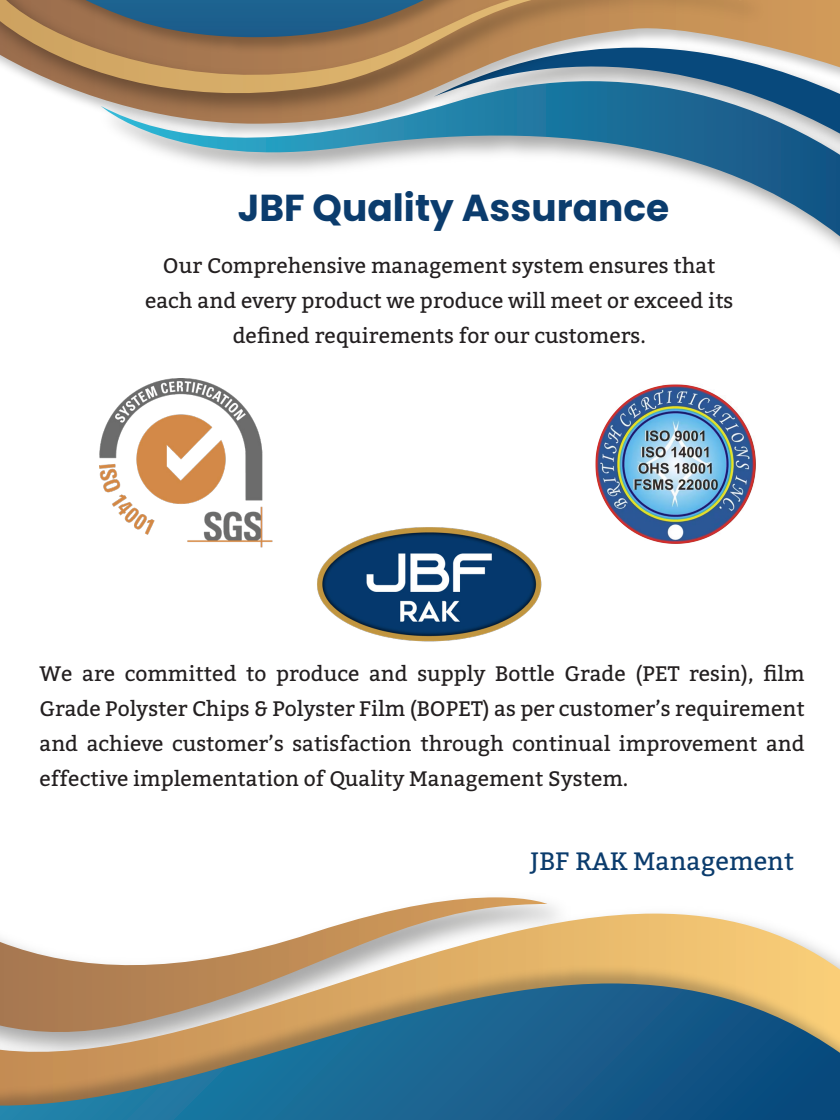
<style>
.page{position:relative;width:840px;height:1120px;background:#fff}
.page>*{position:absolute;margin:0;border:0;box-sizing:border-box;transform-origin:0 0}
.t1{font:700 37.45px "Poppins";color:#0b3c6d}
.t2{font:25.2px "Bitter";color:#0b3c6d}
.t3{font:21px/35px "Bitter";color:#231f20;text-align:center}
</style>
<div class="page">
<img style="left:382px;top:897px;width:175px;height:16px">
<svg style="left:0;top:913px;width:840px;height:48px"></svg>
<img style="left:0;top:961px;width:840px;height:22px">
<svg style="left:0;top:983px;width:840px;height:137px"></svg>
<svg style="left:775px;top:0;width:65px;height:68px"></svg>
<img style="left:744px;top:0;width:31px;height:68px">
<svg style="left:0;top:0;width:744px;height:104px"></svg>
<img style="left:89px;top:68px;width:751px;height:182px">
<svg style="left:101px;top:81px;width:739px;height:155px"></svg>
<img style="left:317px;top:527px;width:225px;height:115px">
<img style="left:595px;top:384px;width:161px;height:160px">
<img style="left:100px;top:379px;width:173px;height:169px">
<h1 class="t1" style="left:238px;top:186px;width:433px">JBF Quality Assurance</h1>
<p class="t3" style="left:145px;top:248px;width:590px">Our Comprehensive management system ensures that each and every product we produce will meet or exceed its defined requirements for our customers.</p>
<p class="t3" style="left:39px;top:656px;width:767px;text-align:justify">We are committed to produce and supply Bottle Grade (PET resin), film Grade Polyster Chips &amp; Polyster Film (BOPET) as per customer’s requirement and achieve customer’s satisfaction through continual improvement and effective implementation of Quality Management System.</p>
<p class="t2" style="left:530px;top:845px;width:265px">JBF RAK Management</p>
</div>
